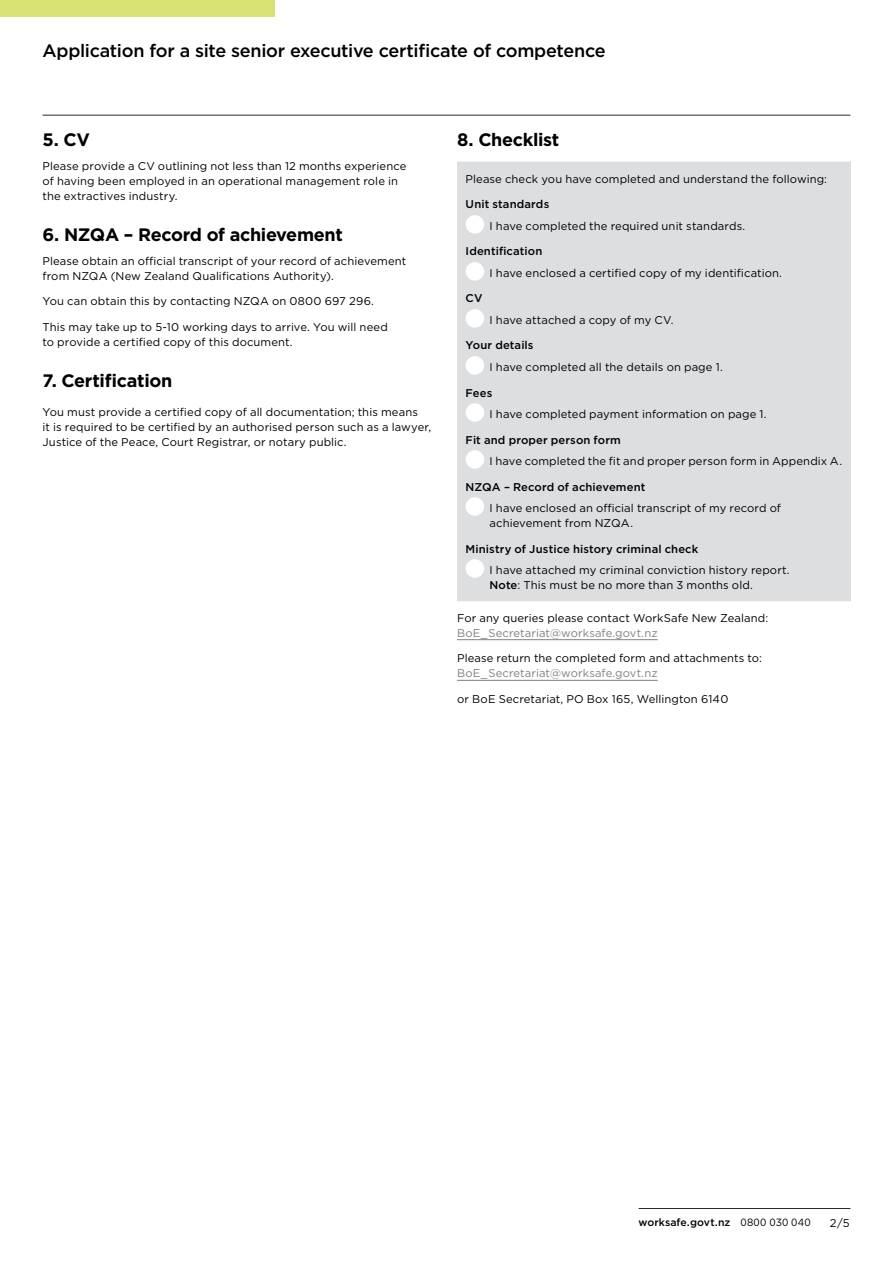
<style>
.page{position:relative;width:893px;height:1263px;background:#fff}
.page>*{position:absolute;margin:0;border:0;box-sizing:border-box;transform-origin:0 0}
.t1{font:500 18px "Gotham";letter-spacing:-.02em;color:#000}
.t2{font:700 18px "Gotham";letter-spacing:-.02em;color:#000}
.t3{font:11.25px/15px "Gotham";letter-spacing:.01em;color:#000}
.t4{font:500 11.25px "Gotham";letter-spacing:.01em;color:#000}
.t5{font:11.25px "Gotham";letter-spacing:.005em;color:#7d7f81}
.t6{font:500 10.5px "Gotham";letter-spacing:.005em;color:#000}
.s1{font-weight:500}
.s2{font-weight:400}
</style>
<div class="page">
<div style="left:0;top:0;width:274px;height:17px;background:#d8e373"></div>
<hr style="left:639px;top:1208px;width:211px;height:1px;background:#292829">
<hr style="left:457px;top:639px;width:201px;height:1px;background:#7d7f81">
<hr style="left:457px;top:680px;width:201px;height:1px;background:#7d7f81">
<div style="left:457px;top:161px;width:393px;height:441px;background:#dddee0"></div>
<hr style="left:457px;top:161px;width:393px;height:1px;background:#fff">
<hr style="left:457px;top:601px;width:393px;height:1px;background:#fff">
<div style="left:466px;top:215px;width:18px;height:19px;background:#fff;border-radius:50%"></div>
<div style="left:466px;top:262px;width:18px;height:19px;background:#fff;border-radius:50%"></div>
<div style="left:466px;top:309px;width:18px;height:19px;background:#fff;border-radius:50%"></div>
<div style="left:466px;top:356px;width:18px;height:19px;background:#fff;border-radius:50%"></div>
<div style="left:466px;top:403px;width:18px;height:19px;background:#fff;border-radius:50%"></div>
<div style="left:466px;top:450px;width:18px;height:19px;background:#fff;border-radius:50%"></div>
<div style="left:466px;top:497px;width:18px;height:19px;background:#fff;border-radius:50%"></div>
<div style="left:466px;top:559px;width:18px;height:19px;background:#fff;border-radius:50%"></div>
<hr style="left:43px;top:115px;width:807px;height:1px;background:#292829">
<h1 class="t1" style="left:43px;top:39px;width:565px">Application for a site senior executive certificate of competence</h1>
<h1 class="t2" style="left:43px;top:128px;width:49px">5. CV</h1>
<p class="t3" style="left:43px;top:158px;width:365px">Please provide a CV outlining not less than 12 months experience of having been employed in an operational management role in the extractives industry.</p>
<h1 class="t2" style="left:43px;top:223px;width:302px">6. NZQA – Record of achievement</h1>
<p class="t3" style="left:43px;top:253px;width:365px">Please obtain an official transcript of your record of achievement from NZQA (New Zealand Qualifications Authority).</p>
<p class="t3" style="left:43px;top:294px;width:333px">You can obtain this by contacting NZQA on 0800 697 296.</p>
<p class="t3" style="left:43px;top:319px;width:347px">This may take up to 5-10 working days to arrive. You will need to provide a certified copy of this document.</p>
<h1 class="t2" style="left:43px;top:369px;width:131px">7. Certification</h1>
<p class="t3" style="left:43px;top:404px;width:390px">You must provide a certified copy of all documentation; this means<br>it is required to be certified by an authorised person such as a lawyer,<br>Justice of the Peace, Court Registrar, or notary public.</p>
<h1 class="t2" style="left:457px;top:128px;width:104px">8. Checklist</h1>
<p class="t3" style="left:466px;top:171px;width:363px">Please check you have completed and understand the following:</p>
<p class="t4" style="left:466px;top:197px;width:85px">Unit standards</p>
<p class="t3" style="left:490px;top:218px;width:257px">I have completed the required unit standards.</p>
<p class="t4" style="left:466px;top:244px;width:78px">Identification</p>
<p class="t3" style="left:490px;top:265px;width:294px">I have enclosed a certified copy of my identification.</p>
<p class="t4" style="left:466px;top:291px;width:18px">CV</p>
<p class="t3" style="left:490px;top:312px;width:185px">I have attached a copy of my CV.</p>
<p class="t4" style="left:466px;top:338px;width:69px">Your details</p>
<p class="t3" style="left:490px;top:359px;width:235px">I have completed all the details on page 1.</p>
<p class="t4" style="left:466px;top:385px;width:28px">Fees</p>
<p class="t3" style="left:490px;top:406px;width:279px">I have completed payment information on page 1.</p>
<p class="t4" style="left:466px;top:432px;width:157px">Fit and proper person form</p>
<p class="t3" style="left:490px;top:453px;width:354px">I have completed the fit and proper person form in Appendix A.</p>
<p class="t4" style="left:466px;top:479px;width:181px">NZQA – Record of achievement</p>
<p class="t3" style="left:490px;top:500px;width:293px">I have enclosed an official transcript of my record of achievement from NZQA.</p>
<p class="t4" style="left:466px;top:541px;width:234px">Ministry of Justice history criminal check</p>
<p class="t3" style="left:490px;top:562px;width:302px">I have attached my criminal conviction history report.<br><span class="s1">Note</span>: This must be no more than 3 months old.</p>
<p class="t3" style="left:457px;top:610px;width:313px">For any queries please contact WorkSafe New Zealand:</p>
<p class="t5" style="left:457px;top:625px;width:202px">BoE_Secretariat@worksafe.govt.nz</p>
<p class="t3" style="left:457px;top:651px;width:306px">Please return the completed form and attachments to:</p>
<p class="t5" style="left:457px;top:666px;width:202px">BoE_Secretariat@worksafe.govt.nz</p>
<p class="t3" style="left:457px;top:691px;width:273px">or BoE Secretariat, PO Box 165, Wellington 6140</p>
<p class="t6" style="left:639px;top:1215px;width:174px">worksafe.govt.nz <span class="s2">0800 030 040</span></p>
<p class="t3" style="left:830px;top:1215px;width:21px">2/5</p>
</div>
